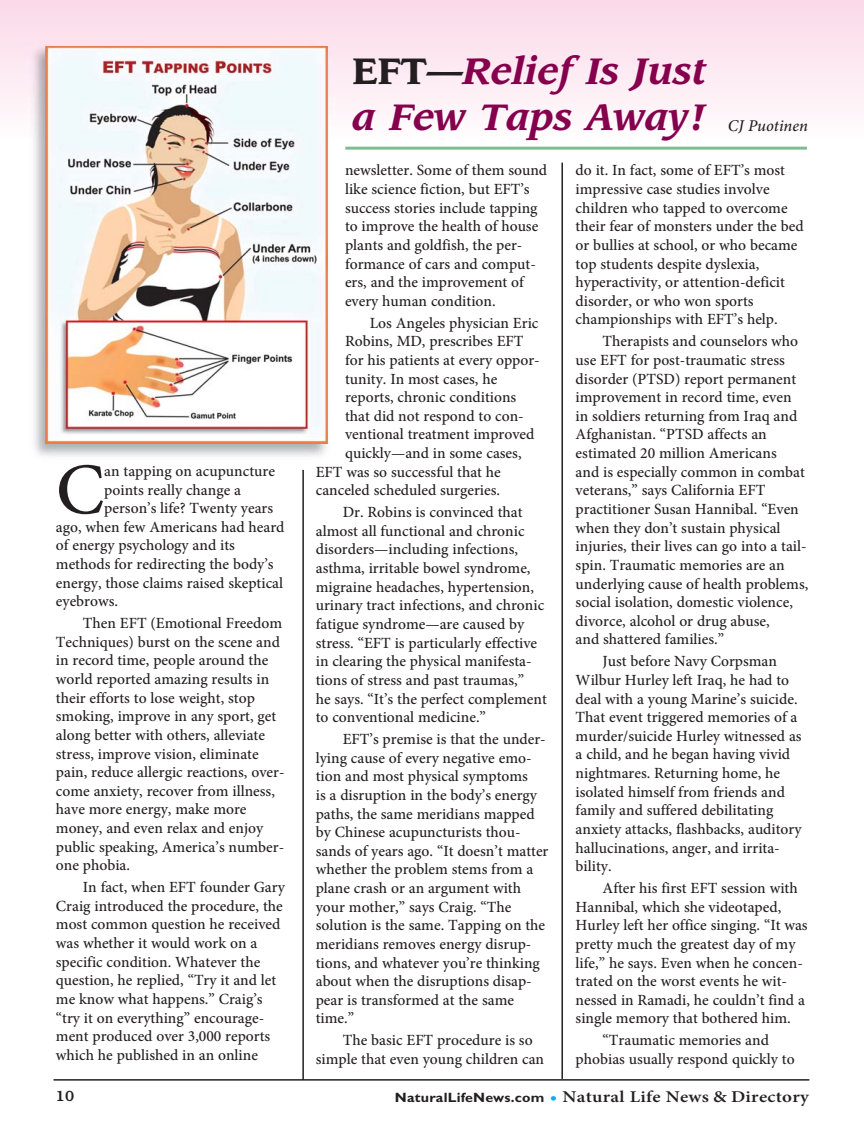
<style>
.page{position:relative;width:864px;height:1134px;background:#fff}
.page>*{position:absolute;margin:0;border:0;box-sizing:border-box;transform-origin:0 0}
.t1{font:500 72.75px "Minion Pro";color:#231f20}
.t2{font:italic 700 36px/46.5px "Leawood";color:#85004d}
.t3{font:600 16.5px "Minion Pro";letter-spacing:.015em;color:#231f20;scale:1.15 1}
.t4{font:italic 500 16.5px "Minion Pro";color:#231f20}
.t5{font:500 15.6px/18.6px "Minion Pro";color:#231f20}
.t6{font:500 15px "Bookman";color:#231f20}
.s1{font-style:normal;color:#231f20}
.s2{font-family:"Gill Sans";font-weight:700;font-size:13.5px}
.s3{color:#00aeef}
</style>
<div class="page">
<svg style="left:0;top:0;width:864px;height:111px"></svg>
<hr style="left:345px;top:147px;width:462px;height:3px;background:#80bc90">
<hr style="left:54px;top:1079px;width:755px;height:2px;background:#231f20">
<hr style="left:561px;top:163px;width:2px;height:916px;background:#231f20">
<hr style="left:302px;top:470px;width:2px;height:610px;background:#231f20">
<img style="left:27px;top:41px;width:307px;height:415px">
<img style="left:46px;top:46px;width:281px;height:398px">
<h1 class="t1" style="left:56px;top:460px;width:50px">C</h1>
<p class="t5" style="left:104px;top:463px;width:172px">an tapping on acupuncture</p>
<p class="t5" style="left:104px;top:481px;width:138px">points really change a</p>
<p class="t5" style="left:104px;top:500px;width:170px">person’s life? Twenty years</p>
<p class="t5" style="left:56px;top:519px;width:230px">ago, when few Americans had heard</p>
<p class="t5" style="left:56px;top:537px;width:181px">of energy psychology and its</p>
<p class="t5" style="left:56px;top:556px;width:219px">methods for redirecting the body’s</p>
<p class="t5" style="left:56px;top:575px;width:229px">energy, those claims raised skeptical</p>
<p class="t5" style="left:56px;top:593px;width:64px">eyebrows.</p>
<p class="t5" style="left:56px;top:615px;width:230px;text-indent:27px">Then EFT (Emotional Freedom<br>Techniques) burst on the scene and in record time, people around the world reported amazing results in their efforts to lose weight, stop smoking, improve in any sport, get along better with others, alleviate stress, improve vision, eliminate pain, reduce allergic reactions, over&shy;come anxiety, recover from illness, have more energy, make more money, and even relax and enjoy public speaking, America’s number&shy;one phobia.</p>
<p class="t5" style="left:56px;top:879px;width:230px;text-indent:27px">In fact, when EFT founder Gary<br>Craig introduced the procedure, the most common question he received was whether it would work on a specific condition. Whatever the question, he replied, “Try it and let me know what happens.” Craig’s “try it on everything” encourage&shy;ment produced over 3,000 reports which he published in an online</p>
<h2 class="t2" style="left:353px;top:53px;width:355px"><span class="s1">EFT—</span>Relief Is Just a Few Taps Away!</h2>
<p class="t4" style="left:728px;top:116px;width:81px">CJ Puotinen</p>
<p class="t5" style="left:345px;top:162px;width:204px">newsletter. Some of them sound like science fiction, but EFT’s success stories include tapping to improve the health of house plants and goldfish, the per&shy;formance of cars and comput&shy;ers, and the improvement of every human condition.</p>
<p class="t5" style="left:370px;top:315px;width:170px">Los Angeles physician Eric</p>
<p class="t5" style="left:345px;top:333px;width:180px">Robins, MD, prescribes EFT</p>
<p class="t5" style="left:345px;top:352px;width:196px">for his patients at every oppor-</p>
<p class="t5" style="left:345px;top:371px;width:154px">tunity. In most cases, he</p>
<p class="t5" style="left:345px;top:389px;width:173px">reports, chronic conditions</p>
<p class="t5" style="left:345px;top:408px;width:180px">that did not respond to con-</p>
<p class="t5" style="left:345px;top:426px;width:191px">ventional treatment improved</p>
<p class="t5" style="left:345px;top:445px;width:178px">quickly—and in some cases,</p>
<p class="t5" style="left:316px;top:464px;width:187px">EFT was so successful that he</p>
<p class="t5" style="left:316px;top:482px;width:186px">canceled scheduled surgeries.</p>
<p class="t5" style="left:316px;top:504px;width:233px;text-indent:27px">Dr. Robins is convinced that almost all functional and chronic disorders—including infections, asthma, irritable bowel syndrome, migraine headaches, hypertension, urinary tract infections, and chronic fatigue syndrome—are caused by stress. “EFT is particularly effective in clearing the physical manifesta&shy;tions of stress and past traumas,”<br>he says. “It’s the perfect complement to conventional medicine.”</p>
<p class="t5" style="left:316px;top:731px;width:234px;text-indent:27px">EFT’s premise is that the under&shy;lying cause of every negative emo&shy;tion and most physical symptoms<br>is a disruption in the body’s energy paths, the same meridians mapped by Chinese acupuncturists thou&shy;sands of years ago. “It doesn’t matter whether the problem stems from a plane crash or an argument with your mother,” says Craig. “The solution is the same. Tapping on the meridians removes energy disrup&shy;tions, and whatever you’re thinking about when the disruptions disap&shy;pear is transformed at the same time.”</p>
<p class="t5" style="left:316px;top:1032px;width:230px;text-indent:27px">The basic EFT procedure is so simple that even young children can</p>
<p class="t5" style="left:576px;top:162px;width:229px">do it. In fact, some of EFT’s most impressive case studies involve children who tapped to overcome their fear of monsters under the bed or bullies at school, or who became top students despite dyslexia, hyperactivity, or attention-deficit disorder, or who won sports championships with EFT’s help.</p>
<p class="t5" style="left:576px;top:333px;width:234px;text-indent:27px">Therapists and counselors who use EFT for post-traumatic stress disorder (PTSD) report permanent improvement in record time, even<br>in soldiers returning from Iraq and Afghanistan. “PTSD affects an estimated 20 million Americans<br>and is especially common in combat veterans,” says California EFT practitioner Susan Hannibal. “Even when they don’t sustain physical injuries, their lives can go into a tail&shy;spin. Traumatic memories are an underlying cause of health problems, social isolation, domestic violence, divorce, alcohol or drug abuse,<br>and shattered families.”</p>
<p class="t5" style="left:576px;top:653px;width:228px;text-indent:27px">Just before Navy Corpsman<br>Wilbur Hurley left Iraq, he had to deal with a young Marine’s suicide.<br>That event triggered memories of a murder/suicide Hurley witnessed as a child, and he began having vivid nightmares. Returning home, he isolated himself from friends and family and suffered debilitating anxiety attacks, flashbacks, auditory hallucinations, anger, and irrita&shy;bility.</p>
<p class="t5" style="left:576px;top:880px;width:234px;text-indent:27px">After his first EFT session with Hannibal, which she videotaped, Hurley left her office singing. “It was pretty much the greatest day of my life,” he says. Even when he concen&shy;trated on the worst events he wit&shy;nessed in Ramadi, he couldn’t find a single memory that bothered him.</p>
<p class="t5" style="left:576px;top:1032px;width:221px;text-align:center">“Traumatic memories and phobias usually respond quickly to</p>
<p class="t6" style="left:56px;top:1087px;width:20px">10</p>
<p class="t3" style="left:395px;top:1087px;width:361px"><span class="s2">NaturalLifeNews.com</span> <span class="s3">•</span> Natural Life News &amp; Directory</p>
</div>
